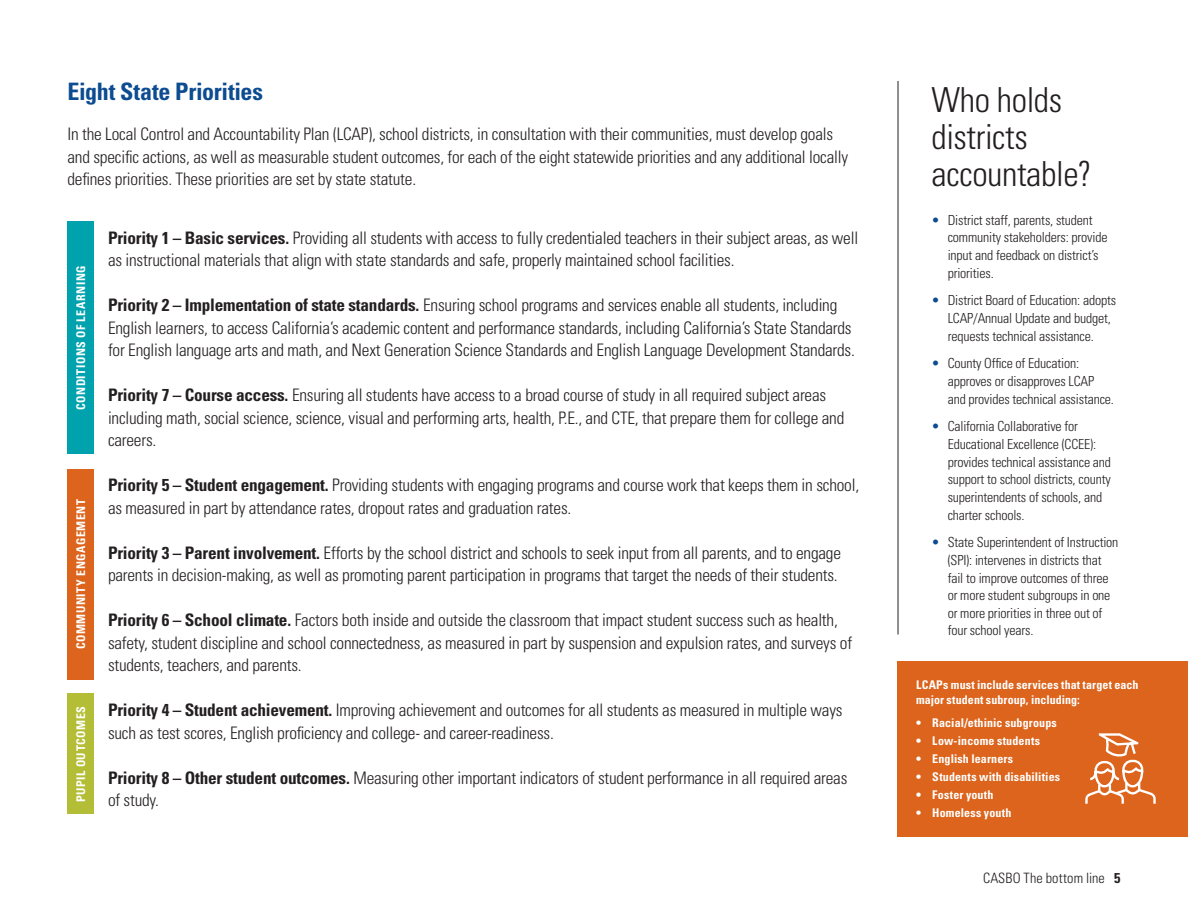
<style>
.page{position:relative;width:1188px;height:918px;background:#fff}
.page>*{position:absolute;margin:0;border:0;box-sizing:border-box;transform-origin:0 0}
.Body_Light_SS_Text_I{font:300 condensed 34.5px "Univers";letter-spacing:-.01em;color:#231f20}
.Subhead_Bold_SS{font:700 condensed 24px "Univers";letter-spacing:-.01em;color:#0d4c91}
.Body_Light_SS_Text_I-2{font:300 condensed 17.25px/22.5px "Univers";letter-spacing:-.01em;color:#231f20}
.t1{font:300 condensed 14.25px "Univers";letter-spacing:.005em;color:#231f20}
.Body_Light_SS_Text_I-3{font:300 condensed 13.8px "Univers";letter-spacing:-.01em;color:#231f20}
.t2{font:700 condensed 12px/15.8px "Univers";letter-spacing:.015em;color:#fff}
.t3{font:700 condensed 12px "Univers";letter-spacing:.04em;color:#fff}
.t4{font:700 condensed 12px "Univers";letter-spacing:.045em;color:#fff}
.t5{font:700 condensed 12px "Univers";letter-spacing:.05em;color:#fff}
.s1{font-weight:700}
.s2{color:#0d4c91}
</style>
<div class="page">
<div style="left:898px;top:662px;width:290px;height:175px;background:#dc641c"></div>
<hr style="left:898px;top:81px;width:1px;height:553px;background:#231f20">
<div style="left:68px;top:221px;width:26px;height:233px;background:#00a2ae"></div>
<div style="left:68px;top:469px;width:26px;height:210px;background:#dc641c"></div>
<div style="left:68px;top:694px;width:26px;height:120px;background:#b3bd35"></div>
<svg style="left:1085px;top:733px;width:71px;height:71px"></svg>
<p class="Subhead_Bold_SS" style="left:68px;top:76px;width:197px">Eight State Priorities</p>
<p class="Body_Light_SS_Text_I-2" style="left:68px;top:123px;width:767px">In the Local Control and Accountability Plan (LCAP), school districts, in consultation with their communities, must develop goals</p>
<p class="Body_Light_SS_Text_I-2" style="left:68px;top:145px;width:782px">and specific actions, as well as measurable student outcomes, for each of the eight statewide priorities and any additional locally defines priorities. These priorities are set by state statute.</p>
<p class="t3" style="left:74px;top:410px;width:146px;rotate:-90deg">CONDITIONS OF LEARNING</p>
<p class="t4" style="left:74px;top:649px;width:152px;rotate:-90deg">COMMUNITY ENGAGEMENT</p>
<p class="t5" style="left:74px;top:802px;width:97px;rotate:-90deg">PUPIL OUTCOMES</p>
<p class="Body_Light_SS_Text_I-2" style="left:108px;top:226px;width:752px"><span class="s1">Priority 1 – Basic services.</span> Providing all students with access to fully credentialed teachers in their subject areas, as well as instructional materials that align with state standards and safe, properly maintained school facilities.</p>
<p class="Body_Light_SS_Text_I-2" style="left:108px;top:293px;width:748px"><span class="s1">Priority 2 – Implementation of state standards.</span> Ensuring school programs and services enable all students, including<br>English learners, to access California’s academic content and performance standards, including California’s State Standards for English language arts and math, and Next Generation Science Standards and English Language Development Standards.</p>
<p class="Body_Light_SS_Text_I-2" style="left:108px;top:383px;width:738px"><span class="s1">Priority 7 – Course access.</span> Ensuring all students have access to a broad course of study in all required subject areas including math, social science, science, visual and performing arts, health, P.E., and CTE, that prepare them for college and careers.</p>
<p class="Body_Light_SS_Text_I-2" style="left:108px;top:473px;width:753px"><span class="s1">Priority 5 – Student engagement.</span> Providing students with engaging programs and course work that keeps them in school, as measured in part by attendance rates, dropout rates and graduation rates.</p>
<p class="Body_Light_SS_Text_I-2" style="left:108px;top:541px;width:735px"><span class="s1">Priority 3 – Parent involvement.</span> Efforts by the school district and schools to seek input from all parents, and to engage parents in decision-making, as well as promoting parent participation in programs that target the needs of their students.</p>
<p class="Body_Light_SS_Text_I-2" style="left:108px;top:608px;width:746px"><span class="s1">Priority 6 – School climate.</span> Factors both inside and outside the classroom that impact student success such as health, safety, student discipline and school connectedness, as measured in part by suspension and expulsion rates, and surveys of students, teachers, and parents.</p>
<p class="Body_Light_SS_Text_I-2" style="left:108px;top:698px;width:736px"><span class="s1">Priority 4 – Student achievement.</span> Improving achievement and outcomes for all students as measured in multiple ways such as test scores, English proficiency and college- and career-readiness.</p>
<p class="Body_Light_SS_Text_I-2" style="left:108px;top:766px;width:741px"><span class="s1">Priority 8 – Other student outcomes.</span> Measuring other important indicators of student performance in all required areas</p>
<p class="Body_Light_SS_Text_I-2" style="left:108px;top:788px;width:53px">of study.</p>
<p class="Body_Light_SS_Text_I" style="left:932px;top:79px;width:132px">Who holds</p>
<p class="Body_Light_SS_Text_I" style="left:932px;top:116px;width:98px">districts</p>
<p class="Body_Light_SS_Text_I" style="left:932px;top:153px;width:162px">accountable?</p>
<p class="Body_Light_SS_Text_I-3" style="left:932px;top:212px;width:163px"><span class="s2">•</span> District staff, parents, student</p>
<p class="Body_Light_SS_Text_I-3" style="left:948px;top:229px;width:161px">community stakeholders: provide</p>
<p class="Body_Light_SS_Text_I-3" style="left:948px;top:247px;width:152px">input and feedback on district’s</p>
<p class="Body_Light_SS_Text_I-3" style="left:948px;top:265px;width:48px">priorities.</p>
<p class="Body_Light_SS_Text_I-3" style="left:932px;top:292px;width:186px"><span class="s2">•</span> District Board of Education: adopts</p>
<p class="Body_Light_SS_Text_I-3" style="left:948px;top:310px;width:165px">LCAP/Annual Update and budget,</p>
<p class="Body_Light_SS_Text_I-3" style="left:948px;top:328px;width:148px">requests technical assistance.</p>
<p class="Body_Light_SS_Text_I-3" style="left:932px;top:355px;width:149px"><span class="s2">•</span> County Office of Education:</p>
<p class="Body_Light_SS_Text_I-3" style="left:948px;top:373px;width:148px">approves or disapproves LCAP</p>
<p class="Body_Light_SS_Text_I-3" style="left:948px;top:391px;width:168px">and provides technical assistance.</p>
<p class="Body_Light_SS_Text_I-3" style="left:932px;top:418px;width:148px"><span class="s2">•</span> California Collaborative for</p>
<p class="Body_Light_SS_Text_I-3" style="left:948px;top:436px;width:150px">Educational Excellence (CCEE):</p>
<p class="Body_Light_SS_Text_I-3" style="left:948px;top:454px;width:165px">provides technical assistance and</p>
<p class="Body_Light_SS_Text_I-3" style="left:948px;top:471px;width:165px">support to school districts, county</p>
<p class="Body_Light_SS_Text_I-3" style="left:948px;top:489px;width:156px">superintendents of schools, and</p>
<p class="Body_Light_SS_Text_I-3" style="left:948px;top:506px;width:78px">charter schools.</p>
<p class="Body_Light_SS_Text_I-3" style="left:932px;top:534px;width:188px"><span class="s2">•</span> State Superintendent of Instruction</p>
<p class="Body_Light_SS_Text_I-3" style="left:948px;top:552px;width:155px">(SPI): intervenes in districts that</p>
<p class="Body_Light_SS_Text_I-3" style="left:948px;top:569px;width:163px">fail to improve outcomes of three</p>
<p class="Body_Light_SS_Text_I-3" style="left:948px;top:587px;width:164px">or more student subgroups in one</p>
<p class="Body_Light_SS_Text_I-3" style="left:948px;top:605px;width:156px">or more priorities in three out of</p>
<p class="Body_Light_SS_Text_I-3" style="left:948px;top:622px;width:87px">four school years.</p>
<p class="t2" style="left:916px;top:676px;width:224px">LCAPs must include services that target each major student subroup, including:</p>
<p class="t2" style="left:916px;top:715px;width:142px">• Racial/ethinic subgroups</p>
<p class="t2" style="left:916px;top:733px;width:125px">• Low-income students</p>
<p class="t2" style="left:916px;top:751px;width:99px">• English learners</p>
<p class="t2" style="left:916px;top:769px;width:146px">• Students with disabilities</p>
<p class="t2" style="left:916px;top:787px;width:79px">• Foster youth</p>
<p class="t2" style="left:916px;top:805px;width:97px">• Homeless youth</p>
<p class="t1" style="left:983px;top:870px;width:139px">CASBO The bottom line <span class="s1">5</span></p>
</div>
